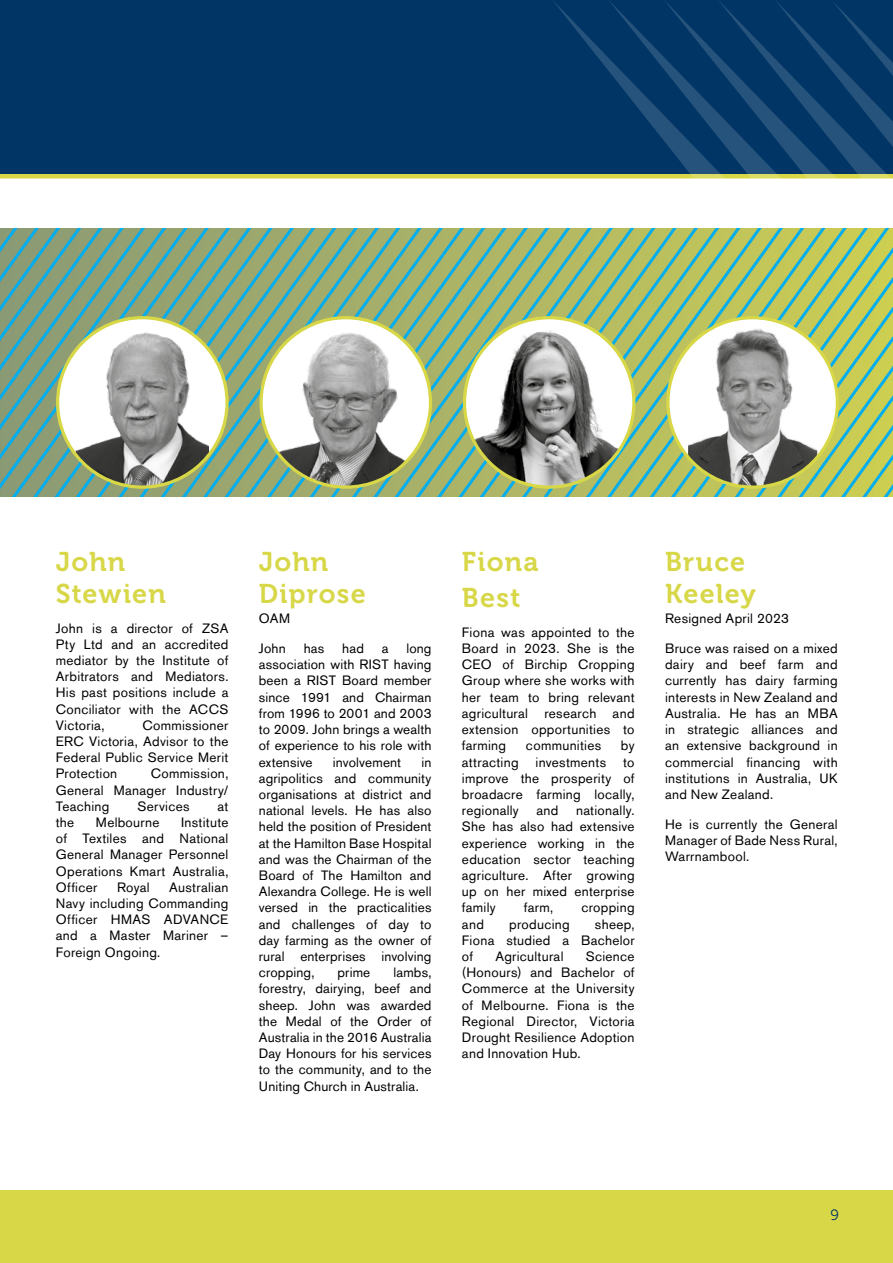
<style>
.page{position:relative;width:893px;height:1263px;background:#fff}
.page>*{position:absolute;margin:0;border:0;box-sizing:border-box;transform-origin:0 0}
.t1{font:27px/32.4px "Museo 700";letter-spacing:.045em;color:#d7d748}
.t2{font:15px "Museo 300";color:#003565}
.t3{font:13.5px/16.2px "Akzidenz Grotesk BE";letter-spacing:.02em;color:#000;text-align:justify}
</style>
<div class="page">
<div style="left:0;top:0;width:893px;height:174px;background:#003565"></div>
<hr style="left:0;top:174px;width:893px;height:4px;background:#d7d748">
<svg style="left:551px;top:1px;width:166px;height:178px"></svg>
<svg style="left:0;top:228px;width:8px;height:268px;background:#719d89"></svg>
<svg style="left:8px;top:228px;width:21px;height:268px;background:#729d88"></svg>
<svg style="left:29px;top:228px;width:21px;height:268px;background:#749e88"></svg>
<svg style="left:50px;top:228px;width:21px;height:268px;background:#79a185"></svg>
<svg style="left:71px;top:228px;width:22px;height:268px;background:#78a086"></svg>
<svg style="left:93px;top:228px;width:21px;height:268px;background:#78a087"></svg>
<svg style="left:114px;top:228px;width:21px;height:268px;background:#7aa385"></svg>
<svg style="left:135px;top:228px;width:21px;height:268px;background:#7da483"></svg>
<svg style="left:156px;top:228px;width:22px;height:268px;background:#7ca484"></svg>
<svg style="left:178px;top:228px;width:21px;height:268px;background:#7ca485"></svg>
<svg style="left:199px;top:228px;width:21px;height:268px;background:#7fa784"></svg>
<svg style="left:220px;top:228px;width:22px;height:268px;background:#81a783"></svg>
<svg style="left:242px;top:228px;width:21px;height:268px;background:#82a883"></svg>
<svg style="left:263px;top:228px;width:21px;height:268px;background:#85aa81"></svg>
<svg style="left:284px;top:228px;width:21px;height:268px;background:#83aa83"></svg>
<svg style="left:305px;top:228px;width:22px;height:268px;background:#85ab82"></svg>
<svg style="left:327px;top:228px;width:21px;height:268px;background:#88ad80"></svg>
<svg style="left:348px;top:228px;width:21px;height:268px;background:#89ae80"></svg>
<svg style="left:369px;top:228px;width:21px;height:268px;background:#8aae7f"></svg>
<svg style="left:390px;top:228px;width:22px;height:268px;background:#8aaf80"></svg>
<svg style="left:412px;top:228px;width:21px;height:268px;background:#90b27c"></svg>
<svg style="left:433px;top:228px;width:21px;height:268px;background:#8cb17f"></svg>
<svg style="left:454px;top:228px;width:21px;height:268px;background:#8fb37d"></svg>
<svg style="left:475px;top:228px;width:22px;height:268px;background:#90b47c"></svg>
<svg style="left:497px;top:228px;width:21px;height:268px;background:#92b57b"></svg>
<svg style="left:518px;top:228px;width:21px;height:268px;background:#94b67a"></svg>
<svg style="left:539px;top:228px;width:21px;height:268px;background:#95b779"></svg>
<svg style="left:560px;top:228px;width:22px;height:268px;background:#97b878"></svg>
<svg style="left:582px;top:228px;width:21px;height:268px;background:#98b978"></svg>
<svg style="left:603px;top:228px;width:21px;height:268px;background:#98ba78"></svg>
<svg style="left:624px;top:228px;width:21px;height:268px;background:#9b7"></svg>
<svg style="left:645px;top:228px;width:22px;height:268px;background:#99bc77"></svg>
<svg style="left:667px;top:228px;width:21px;height:268px;background:#9ebe73"></svg>
<svg style="left:688px;top:228px;width:21px;height:268px;background:#9cbe75"></svg>
<svg style="left:717px;top:1px;width:176px;height:495px"></svg>
<svg style="left:58px;top:318px;width:169px;height:169px"></svg>
<img style="left:76px;top:320px;width:133px;height:167px">
<div style="left:668px;top:318px;width:169px;height:169px;background:#fff;border-radius:50%"></div>
<img style="left:688px;top:319px;width:129px;height:167px">
<svg style="left:261px;top:318px;width:169px;height:169px"></svg>
<img style="left:277px;top:325px;width:134px;height:162px">
<img style="left:464px;top:318px;width:170px;height:169px;border-radius:85px">
<div style="left:0;top:1191px;width:893px;height:72px;background:#d7d748"></div>
<h1 class="t1" style="left:56px;top:545px;width:111px">John<br>Stewien</h1>
<p class="t3" style="left:56px;top:620px;width:174px">John is a director of ZSA Pty Ltd and an accredited mediator by the Institute of Arbitrators and Mediators.<br>His past positions include a Conciliator with the ACCS Victoria,</p>
<p class="t3" style="left:56px;top:717px;width:174px;text-indent:87px">Commissioner ERC Victoria, Advisor to the Federal Public Service Merit Protection</p>
<p class="t3" style="left:56px;top:766px;width:174px;text-indent:95px">Commission, General Manager Industry/ Teaching</p>
<p class="t3" style="left:137px;top:798px;width:54px">Services</p>
<p class="t3" style="left:218px;top:798px;width:12px">at</p>
<p class="t3" style="left:56px;top:814px;width:20px">the</p>
<p class="t3" style="left:96px;top:814px;width:65px">Melbourne</p>
<p class="t3" style="left:56px;top:814px;width:174px;text-indent:125px">Institute of Textiles and National General Manager Personnel Operations Kmart Australia, Officer</p>
<p class="t3" style="left:56px;top:879px;width:174px;text-indent:113px">Australian Navy including Commanding Officer HMAS ADVANCE and a Master Mariner – Foreign Ongoing.</p>
<p class="t3" style="left:117px;top:879px;width:34px">Royal</p>
<h1 class="t1" style="left:259px;top:545px;width:108px">John<br>Diprose</h1>
<p class="t3" style="left:259px;top:604px;width:33px;line-height:29.7px">OAM<br>John</p>
<p class="t3" style="left:304px;top:640px;width:22px">has</p>
<p class="t3" style="left:342px;top:640px;width:23px">had</p>
<p class="t3" style="left:382px;top:640px;width:8px">a</p>
<p class="t3" style="left:259px;top:640px;width:174px;text-indent:147px">long association with RIST having been a RIST Board member since 1991 and Chairman from 1996 to 2001 and 2003 to 2009. John brings a wealth of experience to his role with extensive</p>
<p class="t3" style="left:259px;top:754px;width:174px;text-indent:163px">in agripolitics and community organisations at district and national levels. He has also held the position of President at the Hamilton Base Hospital and was the Chairman of the Board of The Hamilton and Alexandra College. He is well versed in the practicalities and challenges of day to day farming as the owner of rural enterprises involving cropping,</p>
<p class="t3" style="left:333px;top:754px;width:70px">involvement</p>
<p class="t3" style="left:259px;top:964px;width:174px;text-indent:134px">lambs, forestry, dairying, beef and sheep. John was awarded the Medal of the Order of Australia in the 2016 Australia Day Honours for his services to the community, and to the Uniting Church in Australia.</p>
<p class="t3" style="left:338px;top:964px;width:34px">prime</p>
<h1 class="t1" style="left:462px;top:543px;width:78px;line-height:36.6px">Fiona<br>Best</h1>
<p class="t3" style="left:462px;top:624px;width:174px">Fiona was appointed to the Board in 2023. She is the CEO of Birchip Cropping Group where she works with her team to bring relevant agricultural research and extension opportunities to farming</p>
<p class="t3" style="left:526px;top:737px;width:77px">communities</p>
<p class="t3" style="left:621px;top:737px;width:15px">by</p>
<p class="t3" style="left:462px;top:754px;width:58px">attracting</p>
<p class="t3" style="left:536px;top:754px;width:72px">investments</p>
<p class="t3" style="left:462px;top:754px;width:174px;text-indent:161px">to improve the prosperity of broadacre farming locally, regionally</p>
<p class="t3" style="left:536px;top:802px;width:23px">and</p>
<p class="t3" style="left:462px;top:802px;width:174px;text-indent:114px">nationally.<br>She has also had extensive experience working in the education sector teaching agriculture. After growing up on her mixed enterprise family</p>
<p class="t3" style="left:524px;top:899px;width:31px">farm,</p>
<p class="t3" style="left:581px;top:899px;width:55px">cropping</p>
<p class="t3" style="left:462px;top:916px;width:23px">and</p>
<p class="t3" style="left:509px;top:916px;width:62px">producing</p>
<p class="t3" style="left:462px;top:916px;width:174px;text-indent:133px">sheep, Fiona studied a Bachelor of</p>
<p class="t3" style="left:462px;top:948px;width:174px;text-indent:124px">Science (Honours) and Bachelor of Commerce at the University of Melbourne. Fiona is the Regional Director, Victoria Drought Resilience Adoption and Innovation Hub.</p>
<p class="t3" style="left:495px;top:948px;width:70px">Agricultural</p>
<h1 class="t1" style="left:665px;top:545px;width:92px">Bruce<br>Keeley</h1>
<p class="t3" style="left:665px;top:604px;width:174px;line-height:29.7px">Resigned April 2023<br>Bruce was raised on a mixed</p>
<p class="t3" style="left:665px;top:656px;width:174px">dairy and beef farm and currently has dairy farming interests in New Zealand and Australia. He has an MBA in strategic alliances and an extensive background in commercial financing with institutions in Australia, UK and New Zealand.</p>
<p class="t3" style="left:665px;top:816px;width:174px">He is currently the General Manager of Bade Ness Rural, Warrnambool.</p>
<p class="t2" style="left:831px;top:1207px;width:10px">9</p>
</div>
